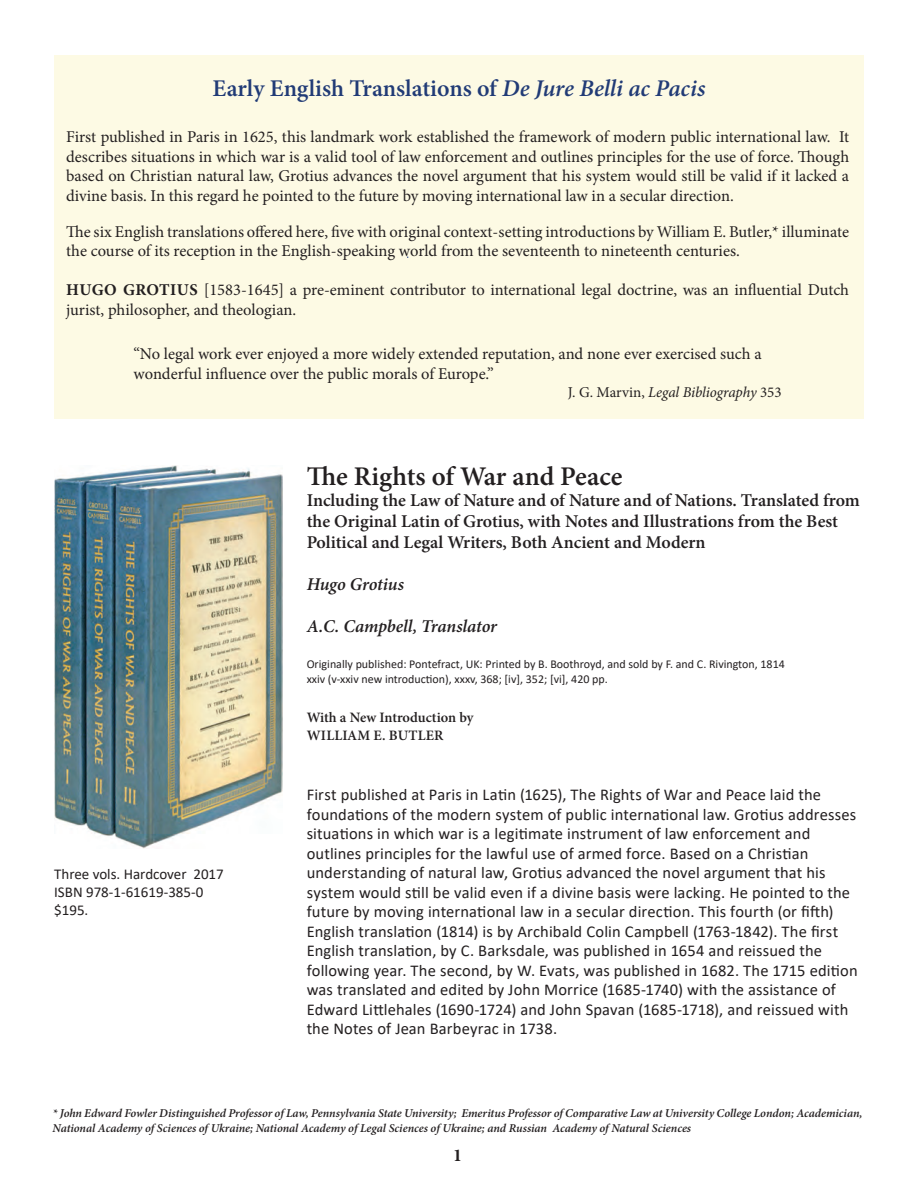
<style>
.page{position:relative;width:918px;height:1188px;background:#fff}
.page>*{position:absolute;margin:0;border:0;box-sizing:border-box;transform-origin:0 0}
.t1{font:600 27px "Minion Pro";color:#231f20}
.t2{font:600 24px "Minion Pro";color:#213b76}
.t3{font:600 18px/21px "Minion Pro";color:#231f20}
.t4{font:italic 600 18px "Minion Pro";letter-spacing:-.01em;color:#231f20}
.t5{font:700 18px "Minion Pro";color:#231f20}
.t6{font:16.5px/19.5px "Minion Pro";color:#231f20}
.t7{font:16.5px/19.5px "Calibri";letter-spacing:.01em;color:#231f20}
.t8{font:15px "Calibri";color:#231f20}
.t9{font:italic 15px "Minion Pro";letter-spacing:-.01em;color:#231f20}
.t10{font:600 14.4px "Minion Pro";color:#231f20}
.t11{font:italic 600 12px/15px "Minion Pro";letter-spacing:-.005em;color:#231f20}
.t12{font:12px "Calibri";color:#231f20}
.s1{font-style:italic}
.s2{font-weight:700}
.s3{font-style:normal}
</style>
<div class="page">
<div style="left:54px;top:55px;width:809px;height:363px;background:#fdfae4"></div>
<img style="left:54px;top:465px;width:229px;height:383px">
<p class="t2" style="left:212px;top:72px;width:495px">Early English Translations of <span class="s1">De Jure Belli ac Pacis</span></p>
<p class="t6" style="left:66px;top:127px;width:785px;text-align:justify">First published in Paris in 1625, this landmark work established the framework of modern public international law. It describes situations in which war is a valid tool of law enforcement and outlines principles for the use of force. Though based on Christian natural law, Grotius advances the novel argument that his system would still be valid if it lacked a divine basis. In this regard he pointed to the future by moving international law in a secular direction.</p>
<p class="t6" style="left:66px;top:222px;width:784px">The six English translations offered here, five with original context-setting introductions by William E. Butler,* illuminate the course of its reception in the English-speaking world from the seventeenth to nineteenth centuries.</p>
<p class="t6" style="left:66px;top:280px;width:784px"><span class="s2">HUGO GROTIUS</span> [1583-1645] a pre-eminent contributor to international legal doctrine, was an influential Dutch jurist, philosopher, and theologian.</p>
<p class="t6" style="left:134px;top:344px;width:629px">“No legal work ever enjoyed a more widely extended reputation, and none ever exercised such a wonderful influence over the public morals of Europe.”</p>
<p class="t9" style="left:568px;top:382px;width:215px"><span class="s3">J. G. Marvin,</span> Legal Bibliography <span class="s3">353</span></p>
<p class="t8" style="left:54px;top:864px;width:171px">Three vols. Hardcover 2017</p>
<p class="t8" style="left:54px;top:882px;width:151px">ISBN 978-1-61619-385-0</p>
<p class="t8" style="left:54px;top:900px;width:36px">$195.</p>
<p class="t1" style="left:307px;top:457px;width:317px">The Rights of War and Peace</p>
<p class="t3" style="left:307px;top:489px;width:555px">Including the Law of Nature and of Nature and of Nations. Translated from the Original Latin of Grotius, with Notes and Illustrations from the Best<br>Political and Legal Writers, Both Ancient and Modern</p>
<p class="t4" style="left:307px;top:571px;width:99px">Hugo Grotius</p>
<p class="t4" style="left:307px;top:613px;width:192px">A.C. Campbell, Translator</p>
<p class="t12" style="left:307px;top:655px;width:480px">Originally published: Pontefract, UK: Printed by B. Boothroyd, and sold by F. and C. Rivington, 1814</p>
<p class="t12" style="left:307px;top:670px;width:303px">xxiv (v-xxiv new introduction), xxxv, 368; [iv], 352; [vi], 420 pp.</p>
<p class="t10" style="left:307px;top:708px;width:168px">With a New Introduction by</p>
<p class="t10" style="left:307px;top:726px;width:138px">WILLIAM E. BUTLER</p>
<p class="t7" style="left:307px;top:785px;width:553px">First published at Paris in Latin (1625), The Rights of War and Peace laid the foundations of the modern system of public international law. Grotius addresses situations in which war is a legitimate instrument of law enforcement and outlines principles for the lawful use of armed force. Based on a Christian understanding of natural law, Grotius advanced the novel argument that his system would still be valid even if a divine basis were lacking. He pointed to the future by moving international law in a secular direction. This fourth (or fifth)<br>English translation (1814) is by Archibald Colin Campbell (1763-1842). The first English translation, by C. Barksdale, was published in 1654 and reissued the following year. The second, by W. Evats, was published in 1682. The 1715 edition was translated and edited by John Morrice (1685-1740) with the assistance of Edward Littlehales (1690-1724) and John Spavan (1685-1718), and reissued with the Notes of Jean Barbeyrac in 1738.</p>
<p class="t11" style="left:53px;top:1105px;width:811px">* John Edward Fowler Distinguished Professor of Law, Pennsylvania State University; Emeritus Professor of Comparative Law at University College London; Academician,<br>National Academy of Sciences of Ukraine; National Academy of Legal Sciences of Ukraine; and Russian Academy of Natural Sciences</p>
<p class="t5" style="left:453px;top:1143px;width:10px">1</p>
</div>
